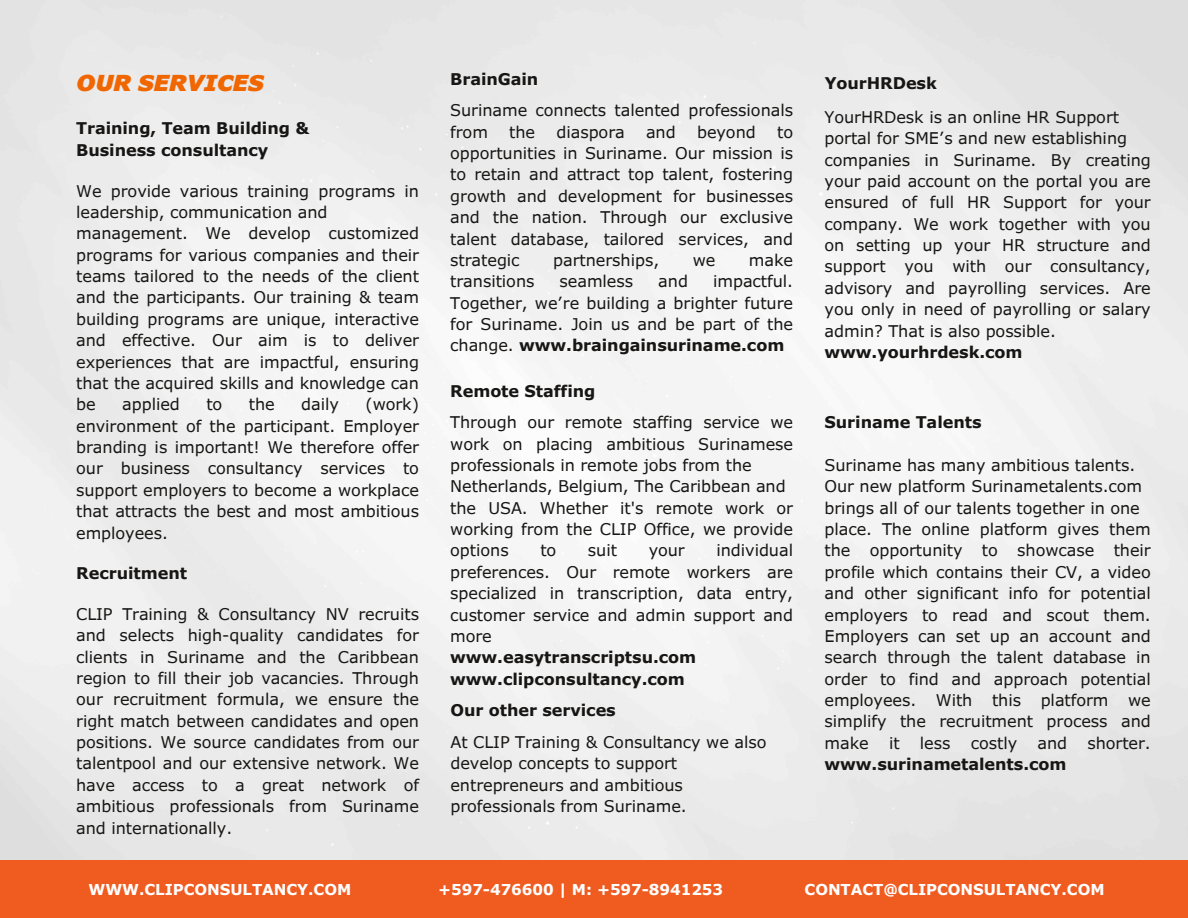
<style>
.page{position:relative;width:1188px;height:918px;background:#fff}
.page>*{position:absolute;margin:0;border:0;box-sizing:border-box;transform-origin:0 0}
.t1{font:italic 900 21.9px "Verdana Pro";letter-spacing:-.02em;color:#f06600}
.t2{font:16.05px/21.3px "Verdana Pro";letter-spacing:-.005em;color:#171615;text-align:justify}
.t3{font:700 16.05px/21.3px "Verdana Pro";letter-spacing:-.005em;color:#171615}
.t4{font:700 15px "Verdana Pro";letter-spacing:-.005em;color:#fff}
.s1{font-weight:700}
</style>
<div class="page">
<div style="left:0;top:860px;width:1188px;height:58px;background:#f05b20"></div>
<h3 class="t1" style="left:76px;top:69px;width:189px">OUR SERVICES</h3>
<h1 class="t3" style="left:76px;top:117px;width:235px">Training, Team Building &amp;<br>Business consultancy</h1>
<p class="t2" style="left:76px;top:179px;width:344px">We provide various training programs in leadership, communication and</p>
<p class="t2" style="left:76px;top:222px;width:344px">management. We develop customized programs for various companies and their teams tailored to the needs of the client and the participants. Our training &amp; team building programs are unique, interactive and effective. Our aim is to deliver experiences that are impactful, ensuring that the acquired skills and knowledge can be</p>
<p class="t2" style="left:76px;top:393px;width:344px;text-indent:289px">(work) environment of the participant. Employer branding is important! We therefore offer our business consultancy services to support employers to become a workplace that attracts the best and most ambitious employees.</p>
<h3 class="t3" style="left:76px;top:562px;width:112px">Recruitment</h3>
<p class="t2" style="left:76px;top:603px;width:344px">CLIP Training &amp; Consultancy NV recruits and selects high-quality candidates for clients in Suriname and the Caribbean region to fill their job vacancies. Through our recruitment formula, we ensure the right match between candidates and open positions. We source candidates from our talentpool and our extensive network. We have access to a great network of ambitious professionals from Suriname and internationally.</p>
<p class="t2" style="left:122px;top:393px;width:59px">applied</p>
<p class="t2" style="left:206px;top:393px;width:18px">to</p>
<p class="t2" style="left:249px;top:393px;width:27px">the</p>
<p class="t2" style="left:301px;top:393px;width:39px">daily</p>
<h3 class="t3" style="left:450px;top:68px;width:90px">BrainGain</h3>
<p class="t2" style="left:450px;top:99px;width:344px">Suriname connects talented professionals from</p>
<p class="t2" style="left:509px;top:121px;width:27px">the</p>
<p class="t2" style="left:556px;top:121px;width:70px">diaspora</p>
<p class="t2" style="left:646px;top:121px;width:31px">and</p>
<p class="t2" style="left:697px;top:121px;width:60px">beyond</p>
<p class="t2" style="left:450px;top:121px;width:344px;text-indent:327px">to opportunities in Suriname. Our mission is to retain and attract top talent, fostering growth and development for businesses and the nation. Through our exclusive talent database, tailored services, and strategic</p>
<p class="t2" style="left:553px;top:249px;width:107px">partnerships,</p>
<p class="t2" style="left:693px;top:249px;width:24px">we</p>
<p class="t2" style="left:749px;top:249px;width:46px">make</p>
<p class="t2" style="left:450px;top:270px;width:344px;text-indent:263px">impactful.<br>Together, we’re building a brighter future for Suriname. Join us and be part of the change. <span class="s1">www.braingainsuriname.com</span></p>
<p class="t2" style="left:450px;top:270px;width:86px">transitions</p>
<p class="t2" style="left:560px;top:270px;width:75px">seamless</p>
<p class="t2" style="left:658px;top:270px;width:31px">and</p>
<p class="t3" style="left:450px;top:380px;width:147px">Remote Staffing</p>
<h3 class="t2" style="left:450px;top:411px;width:344px">Through our remote staffing service we work on placing ambitious Surinamese professionals in remote jobs from the</h3>
<p class="t2" style="left:450px;top:475px;width:337px">Netherlands, Belgium, The Caribbean and</p>
<p class="t2" style="left:450px;top:497px;width:344px">the USA. Whether it's remote work or working from the CLIP Office, we provide options</p>
<p class="t2" style="left:450px;top:539px;width:344px;text-indent:266px">individual preferences. Our remote workers are specialized in transcription, data entry, customer service and admin support and more</p>
<p class="t3" style="left:450px;top:646px;width:247px">www.easytranscriptsu.com</p>
<p class="t3" style="left:450px;top:668px;width:236px">www.clipconsultancy.com</p>
<p class="t2" style="left:540px;top:539px;width:18px">to</p>
<p class="t2" style="left:588px;top:539px;width:31px">suit</p>
<p class="t2" style="left:649px;top:539px;width:38px">your</p>
<p class="t3" style="left:450px;top:699px;width:167px">Our other services</p>
<h3 class="t2" style="left:450px;top:731px;width:318px">At CLIP Training &amp; Consultancy we also</h3>
<p class="t2" style="left:450px;top:752px;width:238px;text-align:left">develop concepts to support entrepreneurs and ambitious professionals from Suriname.</p>
<p class="t3" style="left:825px;top:72px;width:114px">YourHRDesk</p>
<h3 class="t2" style="left:825px;top:106px;width:296px">YourHRDesk is an online HR Support</h3>
<p class="t2" style="left:825px;top:127px;width:304px">portal for SME’s and new establishing</p>
<p class="t2" style="left:825px;top:148px;width:328px">companies in Suriname. By creating your paid account on the portal you are ensured of full HR Support for your company. We work together with you on setting up your HR structure and support you with our consultancy, advisory and payrolling services. Are you only in need of payrolling or salary admin? That is also possible.</p>
<p class="t3" style="left:825px;top:341px;width:200px">www.yourhrdesk.com</p>
<p class="t3" style="left:825px;top:411px;width:159px">Suriname Talents</p>
<h3 class="t2" style="left:825px;top:454px;width:312px">Suriname has many ambitious talents.</h3>
<p class="t2" style="left:825px;top:475px;width:319px">Our new platform Surinametalents.com</p>
<p class="t2" style="left:825px;top:497px;width:317px">brings all of our talents together in one</p>
<p class="t2" style="left:825px;top:518px;width:328px">place. The online platform gives them the opportunity to showcase their profile which contains their CV, a video and other significant info for potential employers to read and scout them.<br>Employers can set up an account and search through the talent database in order to find and approach potential employees. With this platform we simplify the recruitment process and make</p>
<p class="t2" style="left:889px;top:732px;width:12px">it</p>
<p class="t2" style="left:920px;top:732px;width:32px">less</p>
<p class="t2" style="left:971px;top:732px;width:48px">costly</p>
<p class="t2" style="left:1037px;top:732px;width:31px">and</p>
<p class="t2" style="left:1087px;top:732px;width:65px">shorter.</p>
<p class="t3" style="left:825px;top:753px;width:243px">www.surinametalents.com</p>
<h2 class="t4" style="left:89px;top:880px;width:264px">WWW.CLIPCONSULTANCY.COM</h2>
<h2 class="t4" style="left:438px;top:880px;width:287px">+597-476600 | M: +597-8941253</h2>
<h2 class="t4" style="left:805px;top:880px;width:302px">CONTACT@CLIPCONSULTANCY.COM</h2>
</div>
